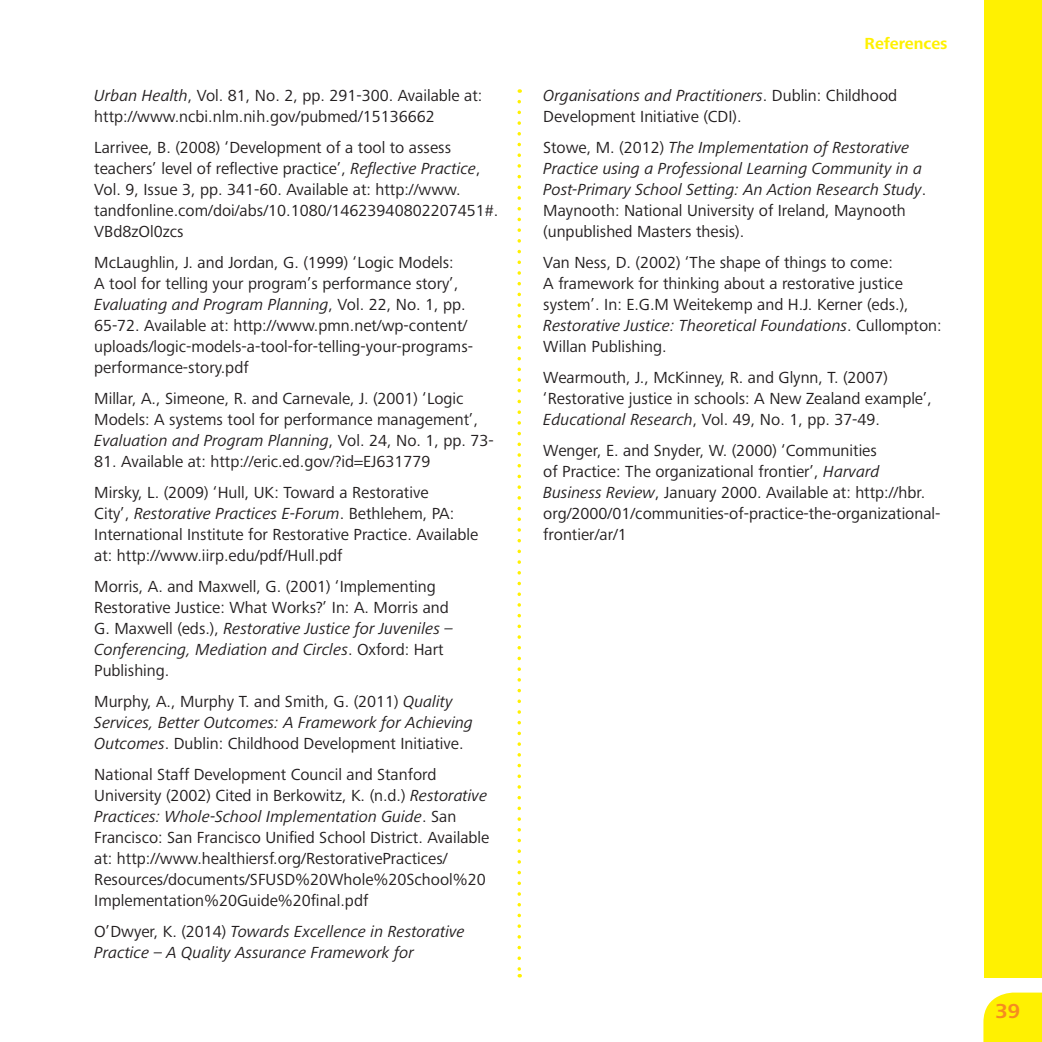
<style>
.page{position:relative;width:1042px;height:1042px;background:#fff}
.page>*{position:absolute;margin:0;border:0;box-sizing:border-box;transform-origin:0 0}
.t1{font:700 21px "Frutiger Next Pro";color:#f68b1f}
.t2{font:16.62px/21px "Frutiger Next Pro";color:#231f20}
.t3{font:italic 16.62px/21px "Frutiger Next Pro";color:#231f20}
.t4{font:700 16.62px "Frutiger Next Pro";color:#fff101}
.s1{font-style:italic}
.s2{font-style:normal}
</style>
<div class="page">
<svg style="left:983px;top:992px;width:59px;height:50px;background:#fff215"></svg>
<div style="left:984px;top:0;width:58px;height:977px;background:#fff101"></div>
<svg style="left:517px;top:102px;width:4px;height:875px"></svg>
<p class="t2" style="left:94px;top:85px;width:389px"><span class="s1">Urban Health</span>, Vol. 81, No. 2, pp. 291-300. Available at: http://www.ncbi.nlm.nih.gov/pubmed/15136662</p>
<p class="t2" style="left:94px;top:137px;width:405px">Larrivee, B. (2008) ‘Development of a tool to assess teachers’ level of reflective practice’, <span class="s1">Reflective Practice</span>, Vol. 9, Issue 3, pp. 341-60. Available at: http://www. tandfonline.com/doi/abs/10.1080/14623940802207451#.<br>VBd8zOl0zcs</p>
<p class="t2" style="left:94px;top:252px;width:380px">McLaughlin, J. and Jordan, G. (1999) ‘Logic Models:<br>A tool for telling your program’s performance story’, <span class="s1">Evaluating and Program Planning</span>, Vol. 22, No. 1, pp.<br>65-72. Available at: http://www.pmn.net/wp-content/ uploads/logic-models-a-tool-for-telling-your-programs&shy;performance-story.pdf</p>
<p class="t2" style="left:94px;top:388px;width:401px">Millar, A., Simeone, R. and Carnevale, J. (2001) ‘Logic<br>Models: A systems tool for performance management’,<br><span class="s1">Evaluation and Program Planning</span>, Vol. 24, No. 1, pp. 73-</p>
<p class="t2" style="left:94px;top:446px;width:338px;line-height:31px">81. Available at: http://eric.ed.gov/?id=EJ631779<br>Mirsky, L. (2009) ‘Hull, UK: Toward a Restorative</p>
<p class="t2" style="left:94px;top:503px;width:386px">City’, <span class="s1">Restorative Practices E-Forum</span>. Bethlehem, PA:<br>International Institute for Restorative Practice. Available at: http://www.iirp.edu/pdf/Hull.pdf</p>
<p class="t2" style="left:94px;top:576px;width:360px">Morris, A. and Maxwell, G. (2001) ‘Implementing Restorative Justice: What Works?’ In: A. Morris and G. Maxwell (eds.), <span class="s1">Restorative Justice for Juveniles – Conferencing, Mediation and Circles</span>. Oxford: Hart Publishing.</p>
<p class="t2" style="left:94px;top:691px;width:380px">Murphy, A., Murphy T. and Smith, G. (2011) <span class="s1">Quality<br>Services, Better Outcomes: A Framework for Achieving<br>Outcomes</span>. Dublin: Childhood Development Initiative.</p>
<p class="t2" style="left:94px;top:764px;width:397px">National Staff Development Council and Stanford University (2002) Cited in Berkowitz, K. (n.d.) <span class="s1">Restorative Practices: Whole-School Implementation Guide</span>. San Francisco: San Francisco Unified School District. Available at: http://www.healthiersf.org/RestorativePractices/ Resources/documents/SFUSD%20Whole%20School%20<br>Implementation%20Guide%20final.pdf</p>
<p class="t3" style="left:94px;top:921px;width:372px"><span class="s2">O’Dwyer, K. (2014)</span> Towards Excellence in Restorative<br>Practice – A Quality Assurance Framework for</p>
<p class="t4" style="left:864px;top:34px;width:85px">References</p>
<p class="t2" style="left:543px;top:85px;width:355px"><span class="s1">Organisations and Practitioners</span>. Dublin: Childhood<br>Development Initiative (CDI).</p>
<p class="t3" style="left:543px;top:137px;width:384px"><span class="s2">Stowe, M. (2012)</span> The Implementation of Restorative Practice using a Professional Learning Community in a Post-Primary School Setting: An Action Research Study<span class="s2">.<br>Maynooth: National University of Ireland, Maynooth (unpublished Masters thesis).</span></p>
<p class="t2" style="left:543px;top:252px;width:400px">Van Ness, D. (2002) ‘The shape of things to come:<br>A framework for thinking about a restorative justice system’. In: E.G.M Weitekemp and H.J. Kerner (eds.), <span class="s1">Restorative Justice: Theoretical Foundations</span>. Cullompton:<br>Willan Publishing.</p>
<p class="t2" style="left:543px;top:367px;width:390px">Wearmouth, J., McKinney, R. and Glynn, T. (2007) ‘Restorative justice in schools: A New Zealand example’,<br><span class="s1">Educational Research</span>, Vol. 49, No. 1, pp. 37-49.</p>
<p class="t2" style="left:543px;top:440px;width:399px">Wenger, E. and Snyder, W. (2000) ‘Communities<br>of Practice: The organizational frontier’, <span class="s1">Harvard Business Review</span>, January 2000. Available at: http://hbr. org/2000/01/communities-of-practice-the-organizational&shy;frontier/ar/1</p>
<p class="t1" style="left:995px;top:998px;width:26px">39</p>
</div>
